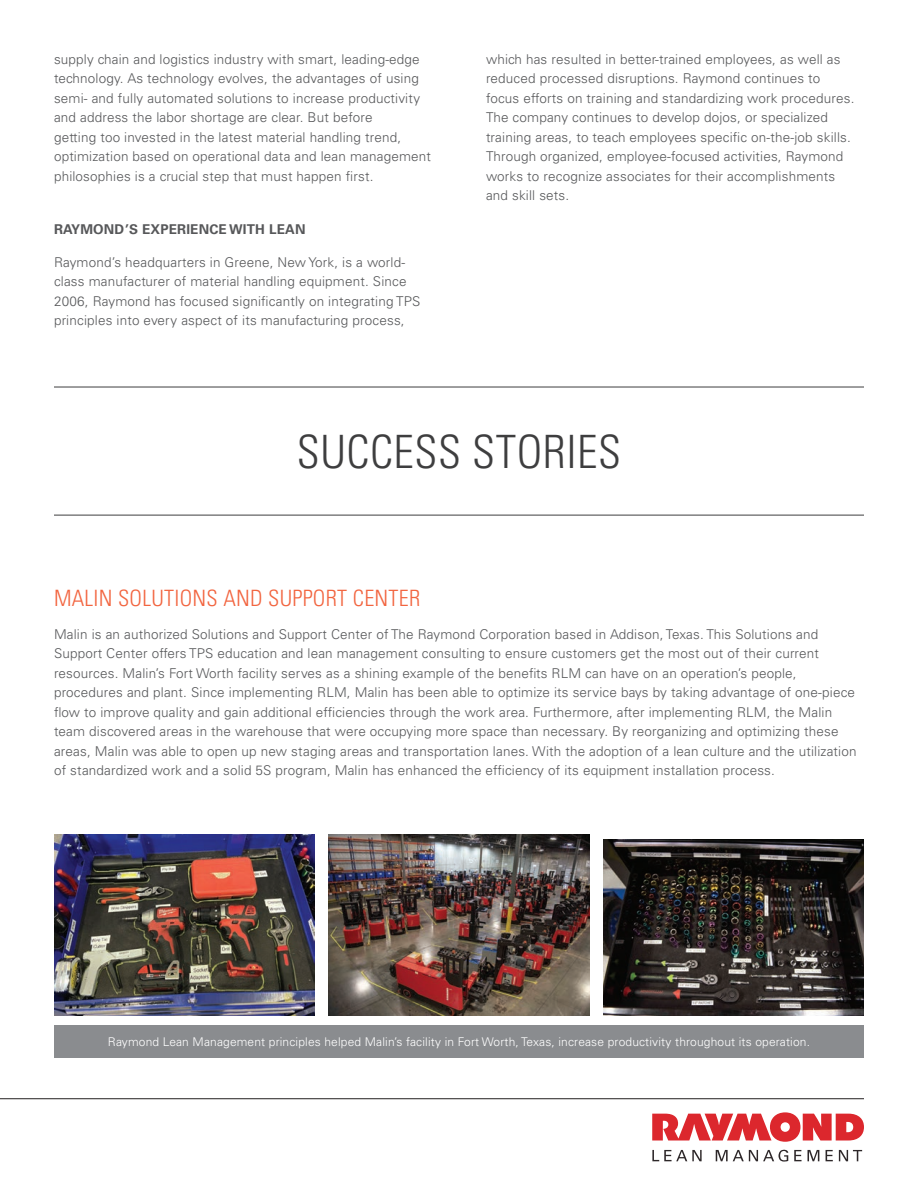
<style>
.page{position:relative;width:918px;height:1188px;background:#fff}
.page>*{position:absolute;margin:0;border:0;box-sizing:border-box;transform-origin:0 0}
.t1{font:300 condensed 45.9px "Univers LT Std";letter-spacing:.01em;color:#3e3e3f}
.t2{font:300 condensed 22.5px "Univers LT Std";letter-spacing:.01em;color:#f26540}
.t3{font:300 13.5px/19.5px "Univers LT Std";letter-spacing:.01em;color:#57585a}
.t4{font:700 13.5px "Univers LT Std";letter-spacing:.01em;color:#57585a}
.t5{font:300 12px "Univers LT Std";letter-spacing:.01em;color:#fff}
</style>
<div class="page">
<svg style="left:652px;top:1112px;width:212px;height:30px"></svg>
<svg style="left:652px;top:1150px;width:50px;height:11px"></svg>
<svg style="left:716px;top:1150px;width:72px;height:12px"></svg>
<svg style="left:794px;top:1150px;width:8px;height:11px"></svg>
<svg style="left:808px;top:1150px;width:11px;height:11px"></svg>
<svg style="left:826px;top:1150px;width:7px;height:11px"></svg>
<svg style="left:839px;top:1150px;width:23px;height:11px"></svg>
<hr style="left:0;top:1098px;width:864px;height:1px;background:#231f20">
<hr style="left:54px;top:387px;width:810px;height:1px;background:#3e3e3f">
<hr style="left:54px;top:515px;width:810px;height:1px;background:#3e3e3f">
<img style="left:54px;top:834px;width:260px;height:182px">
<img style="left:329px;top:834px;width:260px;height:182px">
<img style="left:604px;top:839px;width:260px;height:177px">
<div style="left:54px;top:1026px;width:810px;height:32px;background:#8a8c8f"></div>
<p class="t3" style="left:54px;top:49px;width:379px">supply chain and logistics industry with smart, leading-edge technology. As technology evolves, the advantages of using semi- and fully automated solutions to increase productivity and address the labor shortage are clear. But before<br>getting too invested in the latest material handling trend, optimization based on operational data and lean management philosophies is a crucial step that must happen first.</p>
<p class="t4" style="left:54px;top:221px;width:253px">RAYMOND’S EXPERIENCE WITH LEAN</p>
<p class="t3" style="left:54px;top:252px;width:368px">Raymond’s headquarters in Greene, New York, is a world&shy;class manufacturer of material handling equipment. Since 2006, Raymond has focused significantly on integrating TPS principles into every aspect of its manufacturing process,</p>
<p class="t3" style="left:486px;top:49px;width:370px">which has resulted in better-trained employees, as well as reduced processed disruptions. Raymond continues to focus efforts on training and standardizing work procedures.<br>The company continues to develop dojos, or specialized training areas, to teach employees specific on-the-job skills.<br>Through organized, employee-focused activities, Raymond works to recognize associates for their accomplishments and skill sets.</p>
<p class="t1" style="left:297px;top:424px;width:326px">SUCCESS STORIES</p>
<p class="t2" style="left:54px;top:585px;width:368px">MALIN SOLUTIONS AND SUPPORT CENTER</p>
<p class="t3" style="left:54px;top:624px;width:804px">Malin is an authorized Solutions and Support Center of The Raymond Corporation based in Addison, Texas. This Solutions and Support Center offers TPS education and lean management consulting to ensure customers get the most out of their current resources. Malin’s Fort Worth facility serves as a shining example of the benefits RLM can have on an operation’s people, procedures and plant. Since implementing RLM, Malin has been able to optimize its service bays by taking advantage of one-piece flow to improve quality and gain additional efficiencies through the work area. Furthermore, after implementing RLM, the Malin team discovered areas in the warehouse that were occupying more space than necessary. By reorganizing and optimizing these areas, Malin was able to open up new staging areas and transportation lanes. With the adoption of a lean culture and the utilization of standardized work and a solid 5S program, Malin has enhanced the efficiency of its equipment installation process.</p>
<p class="t5" style="left:108px;top:1035px;width:704px">Raymond Lean Management principles helped Malin’s facility in Fort Worth, Texas, increase productivity throughout its operation.</p>
</div>
